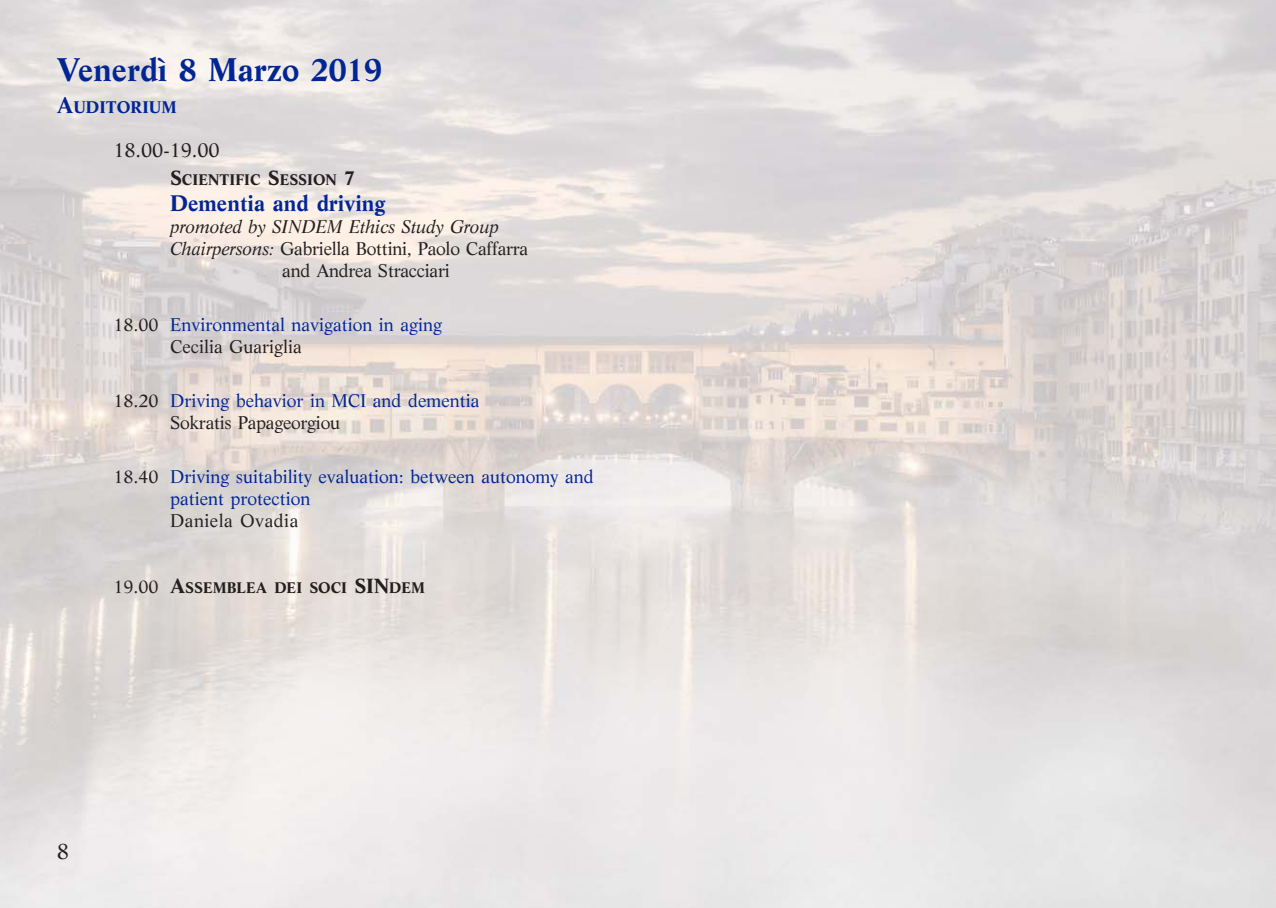
<style>
.page{position:relative;width:1276px;height:908px;background:#fff}
.page>*{position:absolute;margin:0;border:0;box-sizing:border-box;transform-origin:0 0}
.t1{font:700 32px "Life";color:#002595}
.t2{font:700 22px "Life";color:#002595}
.t3{font:22px "Life";color:#231f20}
.t4{font:20px "Life";color:#231f20}
.t5{font:18px/22px "Life";color:#002595}
.t6{font:18px "Life";letter-spacing:-.015em;color:#231f20}
.t7{font:italic 18px "Life";letter-spacing:-.015em;color:#231f20}
.t8{font:18px "Life";letter-spacing:.025em;color:#231f20}
.t9{font:700 16.4px "Life";color:#002595}
.t10{font:700 15px "Life";color:#231f20}
.s1{font-size:22px}
.s2{font-size:20px}
.s3{font-style:italic}
.s4{color:#231f20}
.s5{font-weight:400;font-size:18px}
</style>
<div class="page">
<img style="left:0;top:0;width:1276px;height:907px">
<h1 class="t1" style="left:57px;top:57px;width:327px">Venerdì 8 Marzo 2019</h1>
<p class="t9" style="left:57px;top:100px;width:121px"><span class="s1">A</span>UDITORIUM</p>
<p class="t4" style="left:113px;top:142px;width:108px">18.00-19.00</p>
<p class="t10" style="left:170px;top:174px;width:187px"><span class="s2">S</span>CIENTIFIC <span class="s2">S</span>ESSION <span class="s2">7</span></p>
<p class="t2" style="left:170px;top:194px;width:217px">Dementia and driving</p>
<p class="t7" style="left:170px;top:219px;width:330px">promoted by SINDEM Ethics Study Group</p>
<p class="t6" style="left:170px;top:241px;width:360px"><span class="s3">Chairpersons:</span> Gabriella Bottini, Paolo Caffarra</p>
<p class="t6" style="left:282px;top:263px;width:169px">and Andrea Stracciari</p>
<p class="t5" style="left:170px;top:315px;width:273px;text-indent:-57px"><span class="s4">18.00</span> Environmental navigation in aging<br><span class="s4">Cecilia Guariglia</span></p>
<p class="t5" style="left:170px;top:391px;width:311px;text-indent:-57px"><span class="s4">18.20</span> Driving behavior in MCI and dementia<br><span class="s4">Sokratis Papageorgiou</span></p>
<p class="t5" style="left:170px;top:467px;width:425px;text-indent:-57px"><span class="s4">18.40</span> Driving suitability evaluation: between autonomy and patient protection</p>
<p class="t8" style="left:170px;top:513px;width:130px">Daniela Ovadia</p>
<p class="t10" style="left:113px;top:582px;width:313px"><span class="s5">19.00</span> <span class="s2">A</span>SSEMBLEA DEI SOCI <span class="s2">SIN</span>DEM</p>
<p class="t3" style="left:57px;top:842px;width:14px">8</p>
</div>
